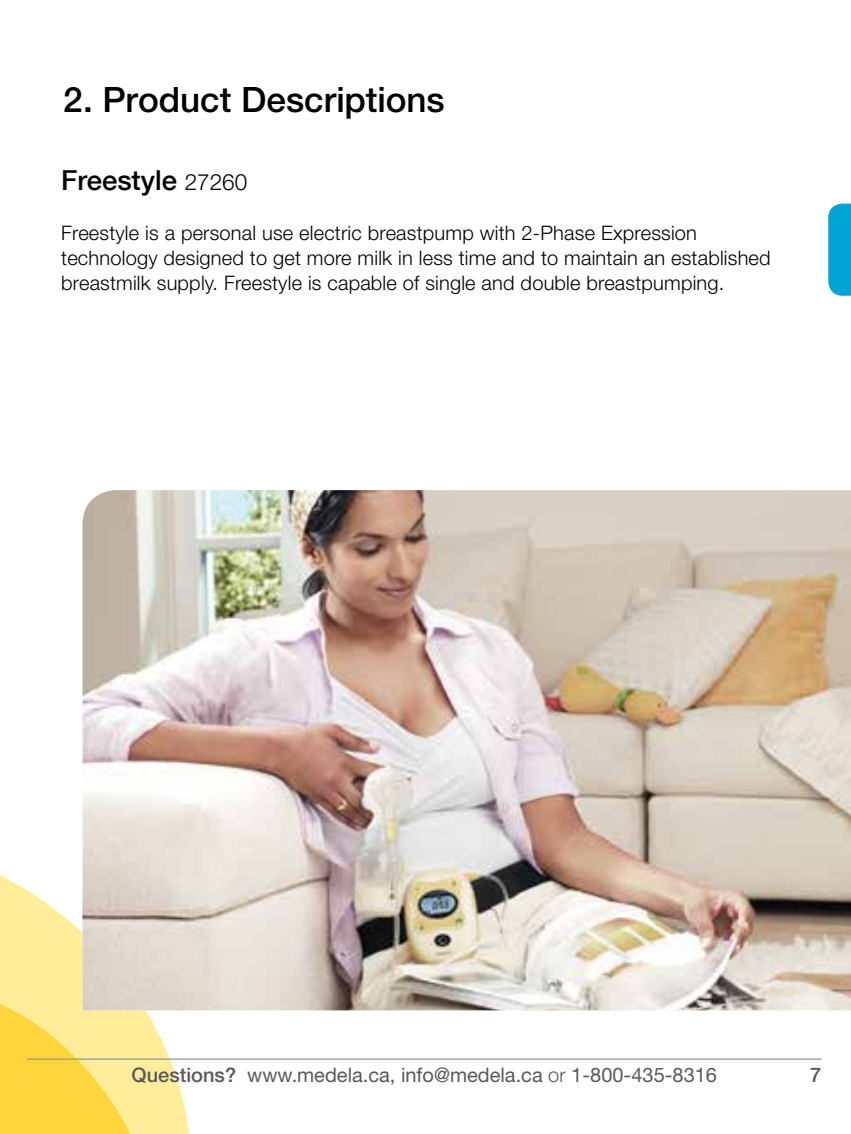
<style>
.page{position:relative;width:851px;height:1134px;background:#fff}
.page>*{position:absolute;margin:0;border:0;box-sizing:border-box;transform-origin:0 0}
.t1{font:500 35px "Helvetica Neue LT Std";color:#000}
.t2{font:500 27.5px "Helvetica Neue LT Com";color:#000}
.t3{font:300 20px/25px "Helvetica Neue LT Std";letter-spacing:.01em;color:#000}
.t4{font:20px "Helvetica Neue LT Std";color:#58595b}
.t5{font:500 20px "Helvetica Neue LT Com";color:#58595b}
.s1{font-family:"Helvetica Neue LT Std";font-weight:300;font-size:22.5px}
.s2{font-weight:500}
.s3{font-weight:300}
</style>
<div class="page">
<svg style="left:180px;top:1010px;width:30px;height:124px"></svg>
<svg style="left:0;top:875px;width:180px;height:259px;background:#fee786"></svg>
<img style="left:82px;top:490px;width:768px;height:520px">
<hr style="left:27px;top:1058px;width:794px;height:2px;background:#939598">
<svg style="left:828px;top:204px;width:22px;height:92px;background:#0da9d8"></svg>
<h1 class="t1" style="left:63px;top:79px;width:383px">2. Product Descriptions</h1>
<h2 class="t2" style="left:61px;top:164px;width:187px">Freestyle <span class="s1">27260</span></h2>
<p class="t3" style="left:61px;top:220px;width:710px">Freestyle is a personal use electric breastpump with 2-Phase Expression technology designed to get more milk in less time and to maintain an established breastmilk supply. Freestyle is capable of single and double breastpumping.</p>
<p class="t4" style="left:131px;top:1063px;width:587px"><span class="s2">Questions?</span> www.medela.ca, info@medela.ca <span class="s3">or</span> 1-800-435-8316</p>
<p class="t5" style="left:810px;top:1063px;width:13px">7</p>
</div>
